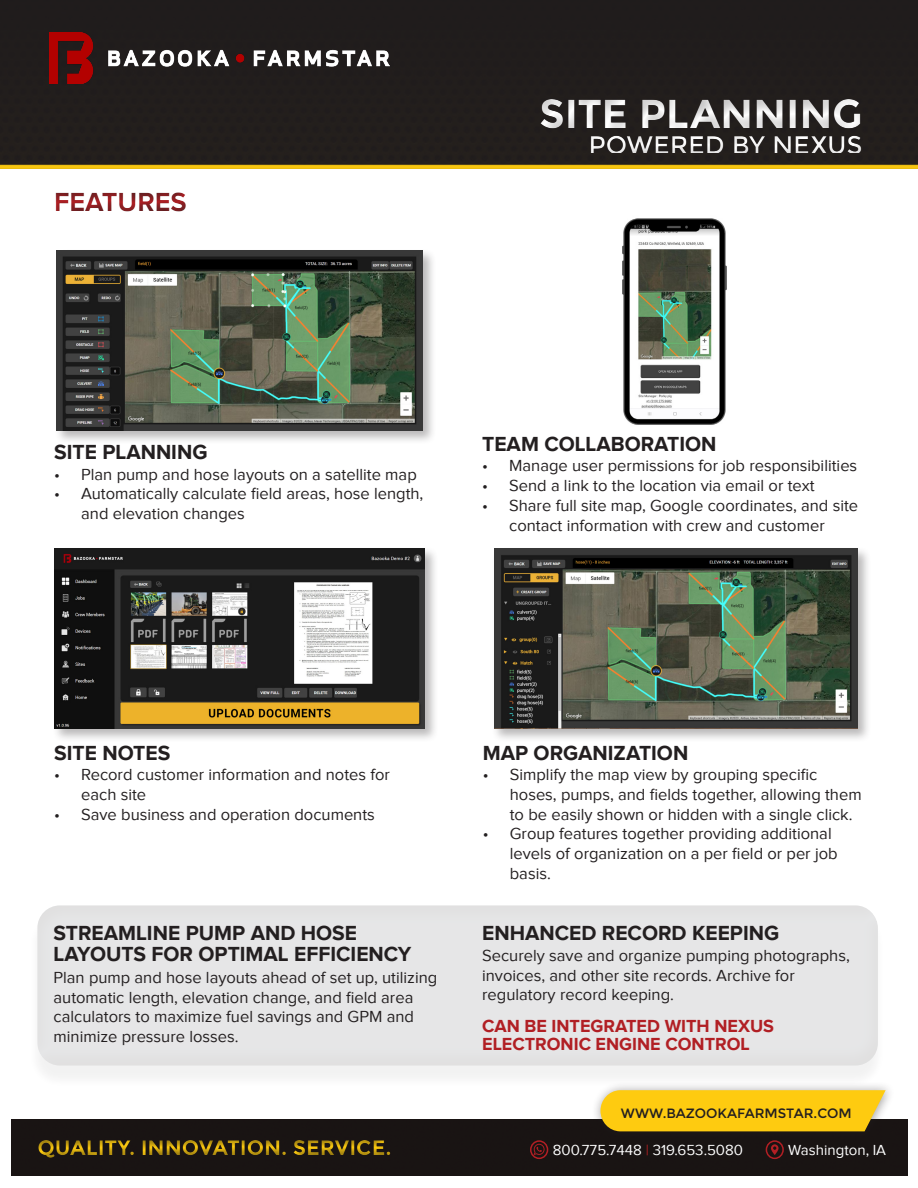
<style>
.page{position:relative;width:918px;height:1188px;background:#fff}
.page>*{position:absolute;margin:0;border:0;box-sizing:border-box;transform-origin:0 0}
.t1{font:700 40.5px "Montserrat";letter-spacing:-.005em;color:#fff}
.t2{font:700 27px "Proxima Nova";color:#b11f24}
.t3{font:25.5px "Montserrat";letter-spacing:-.005em;color:#fff}
.t4{font:700 21px/21px "Proxima Nova";color:#231f20}
.t5{font:700 21px "Montserrat";color:#fecb10}
.t6{font:700 18px/18px "Proxima Nova";color:#b11f24}
.Paragraph{font:16.5px/19.8px "Proxima Nova";color:#231f20}
.t7{font:15px "Proxima Nova";color:#fff}
.t8{font:13.5px "Montserrat";color:#231f20}
.s1{color:#b12023}
</style>
<div class="page">
<svg style="left:55px;top:192px;width:131px;height:20px"></svg>
<div style="left:0;top:0;width:918px;height:168px;background:#231f20"></div>
<img style="left:50px;top:33px;width:339px;height:50px">
<svg style="left:0;top:164px;width:918px;height:5px;background:#d1a711"></svg>
<div style="left:11px;top:1120px;width:897px;height:55px;background:#191413"></div>
<div style="left:530px;top:1140px;width:18px;height:19px;border:2px solid #b31f24;border-radius:50%"></div>
<svg style="left:534px;top:1144px;width:11px;height:11px"></svg>
<div style="left:766px;top:1140px;width:18px;height:19px;border:2px solid #b31f24;border-radius:50%"></div>
<svg style="left:771px;top:1144px;width:8px;height:11px"></svg>
<div style="left:591px;top:1081px;width:304px;height:62px;background:#231f20;opacity:.43"></div>
<svg style="left:600px;top:1090px;width:286px;height:41px;background:#f7c717"></svg>
<div style="left:34px;top:1133px;width:371px;height:30px;background:#191413"></div>
<div style="left:29px;top:912px;width:857px;height:177px;background:#f5f5f5"></div>
<div style="left:37px;top:904px;width:843px;height:162px;background:#e6e6e7"></div>
<img style="left:622px;top:218px;width:105px;height:207px">
<div style="left:54px;top:249px;width:383px;height:196px;background:#231f20;opacity:.31"></div>
<img style="left:57px;top:251px;width:366px;height:179px">
<div style="left:52px;top:546px;width:387px;height:196px;background:#231f20;opacity:.31"></div>
<img style="left:55px;top:549px;width:370px;height:179px">
<div style="left:492px;top:546px;width:380px;height:196px;background:#231f20;opacity:.31"></div>
<img style="left:494px;top:549px;width:364px;height:179px">
<h2 class="t2" style="left:54px;top:186px;width:134px">FEATURES</h2>
<h1 class="t1" style="left:539px;top:90px;width:325px">SITE PLANNING</h1>
<h3 class="t3" style="left:588px;top:130px;width:276px">POWERED BY NEXUS</h3>
<h2 class="t4" style="left:54px;top:441px;width:155px">SITE PLANNING</h2>
<p class="Paragraph" style="left:54px;top:464px;width:364px">• Plan pump and hose layouts on a satellite map</p>
<p class="Paragraph" style="left:81px;top:484px;width:344px;text-indent:-27px">• Automatically calculate field areas, hose length, and elevation changes</p>
<h2 class="t4" style="left:482px;top:433px;width:236px">TEAM COLLABORATION</h2>
<p class="Paragraph" style="left:482px;top:456px;width:377px">• Manage user permissions for job responsibilities</p>
<p class="Paragraph" style="left:482px;top:475px;width:334px">• Send a link to the location via email or text</p>
<p class="Paragraph" style="left:482px;top:495px;width:378px;text-align:center">• Share full site map, Google coordinates, and site contact information with crew and customer</p>
<h2 class="t4" style="left:54px;top:742px;width:118px">SITE NOTES</h2>
<p class="Paragraph" style="left:81px;top:764px;width:310px;text-indent:-27px">• Record customer information and notes for each site</p>
<p class="Paragraph" style="left:54px;top:804px;width:322px">• Save business and operation documents</p>
<h2 class="t4" style="left:54px;top:923px;width:359px">STREAMLINE PUMP AND HOSE<br>LAYOUTS FOR OPTIMAL EFFICIENCY</h2>
<p class="Paragraph" style="left:54px;top:967px;width:385px">Plan pump and hose layouts ahead of set up, utilizing automatic length, elevation change, and field area calculators to maximize fuel savings and GPM and minimize pressure losses.</p>
<p class="t5" style="left:37px;top:1135px;width:356px">QUALITY. INNOVATION. SERVICE.</p>
<h2 class="t4" style="left:483px;top:742px;width:207px">MAP ORGANIZATION</h2>
<p class="Paragraph" style="left:510px;top:764px;width:353px;text-indent:-27px">• Simplify the map view by grouping specific hoses, pumps, and fields together, allowing them to be easily shown or hidden with a single click.</p>
<p class="Paragraph" style="left:510px;top:824px;width:329px;text-indent:-27px">• Group features together providing additional levels of organization on a per field or per job basis.</p>
<h2 class="t4" style="left:482px;top:923px;width:299px">ENHANCED RECORD KEEPING</h2>
<p class="Paragraph" style="left:482px;top:945px;width:369px">Securely save and organize pumping photographs, invoices, and other site records. Archive for regulatory record keeping.</p>
<h2 class="t6" style="left:482px;top:1017px;width:293px">CAN BE INTEGRATED WITH NEXUS<br>ELECTRONIC ENGINE CONTROL</h2>
<p class="t8" style="left:621px;top:1105px;width:232px">WWW.BAZOOKAFARMSTAR.COM</p>
<p class="t7" style="left:553px;top:1141px;width:192px">800.775.7448 <span class="s1">|</span> 319.653.5080</p>
<p class="t7" style="left:788px;top:1141px;width:99px">Washington, IA</p>
</div>
